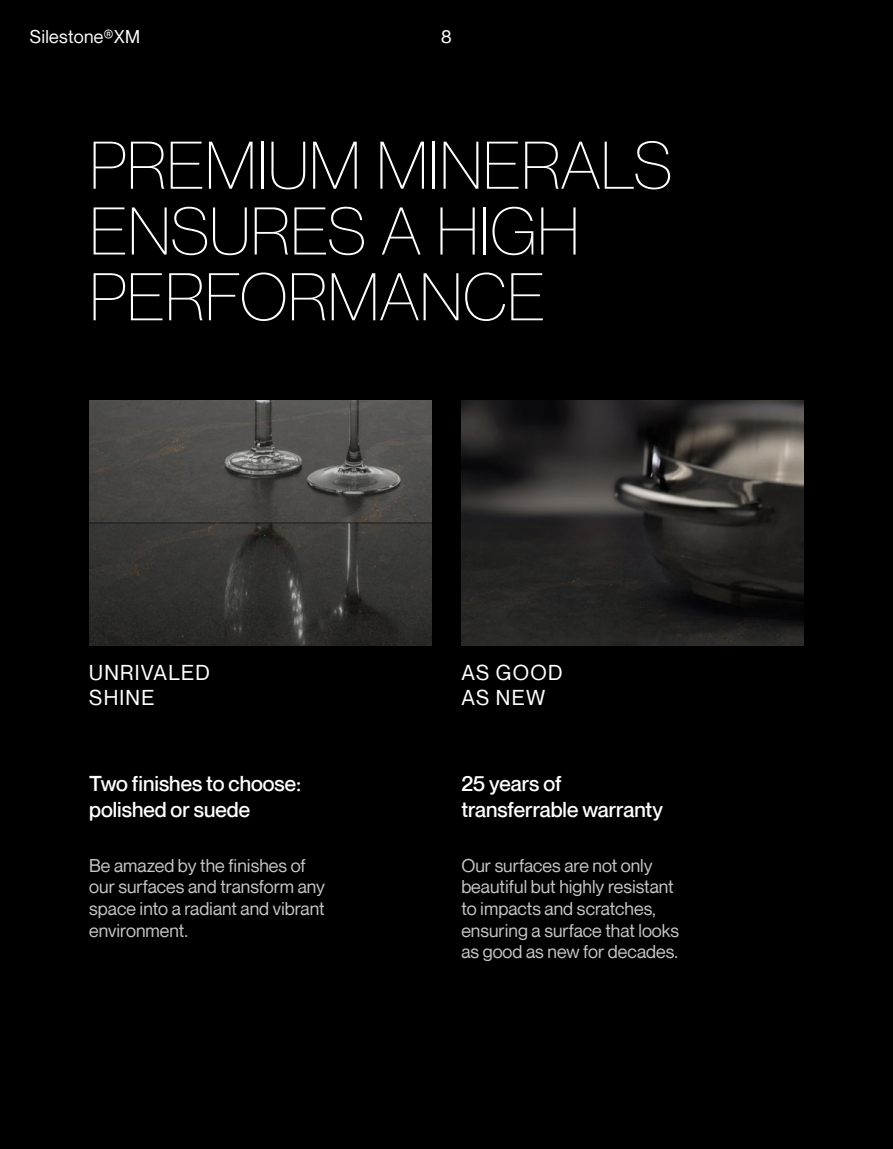
<style>
.page{position:relative;width:893px;height:1149px;background:#fff}
.page>*{position:absolute;margin:0;border:0;box-sizing:border-box;transform-origin:0 0}
.t1{font:300 65.7px/65.7px "Neue Montreal";color:#fff}
.t2{font:500 21px/25.2px "Neue Montreal";color:#fff}
.t3{font:21px/25.2px "Neue Montreal";letter-spacing:.06em;color:#fff}
.t4{font:18px/21.6px "Neue Montreal";color:#c6c6c6}
.t5{font:18px "Neue Montreal";letter-spacing:.02em;color:#fff}
</style>
<div class="page">
<div style="left:0;top:0;width:893px;height:1148px;background:#000"></div>
<img style="left:89px;top:400px;width:343px;height:245px">
<img style="left:461px;top:400px;width:343px;height:245px">
<p class="t5" style="left:30px;top:25px;width:112px">Silestone®XM</p>
<p class="t5" style="left:441px;top:25px;width:12px">8</p>
<h1 class="t1" style="left:89px;top:133px;width:585px">PREMIUM MINERALS<br>ENSURES A HIGH<br>PERFORMANCE</h1>
<p class="t3" style="left:89px;top:660px;width:122px">UNRIVALED<br>SHINE</p>
<p class="t3" style="left:461px;top:660px;width:102px">AS GOOD<br>AS NEW</p>
<p class="t2" style="left:89px;top:771px;width:213px">Two finishes to choose: polished or suede</p>
<p class="t2" style="left:461px;top:771px;width:203px">25 years of transferrable warranty</p>
<p class="t4" style="left:89px;top:854px;width:237px">Be amazed by the finishes of our surfaces and transform any space into a radiant and vibrant environment.</p>
<p class="t4" style="left:461px;top:854px;width:219px">Our surfaces are not only beautiful but highly resistant to impacts and scratches, ensuring a surface that looks as good as new for decades.</p>
</div>
